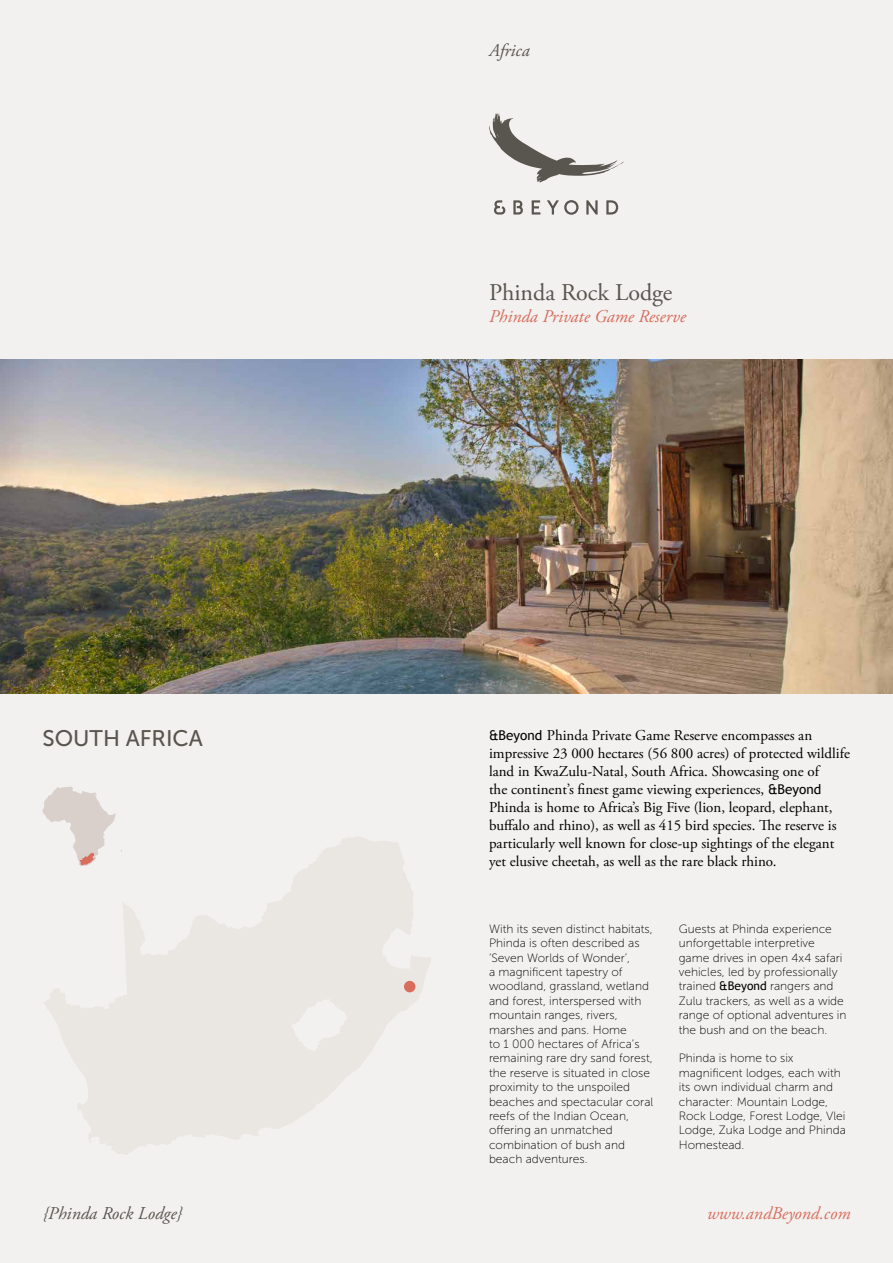
<style>
.page{position:relative;width:893px;height:1263px;background:#f2f1ef}
.page>*{position:absolute;margin:0;border:0;box-sizing:border-box;transform-origin:0 0}
.t1{font:24px "Adobe Garamond Pro";color:#59554f}
.t2{font:22.5px "Museo Sans 500";color:#59554f}
.t3{font:italic 18px "Adobe Garamond Pro";color:#d86c5d}
.t4{font:italic 18px "Adobe Garamond Pro";color:#59554f}
.t5{font:italic 18px "Adobe Garamond Pro";color:#d86e5e}
.t6{font:15px/18px "Adobe Garamond Pro";color:#000}
.t7{font:12px/14.4px "Museo Sans 100";color:#000}
.s1{font-family:"Trebuchet MS";font-size:13.5px}
.s2{font-family:"Trebuchet MS"}
</style>
<div class="page">
<svg style="left:532px;top:200px;width:8px;height:15px"></svg>
<svg style="left:547px;top:200px;width:32px;height:15px"></svg>
<svg style="left:586px;top:200px;width:12px;height:15px"></svg>
<svg style="left:606px;top:200px;width:12px;height:15px"></svg>
<svg style="left:513px;top:200px;width:10px;height:15px"></svg>
<svg style="left:494px;top:200px;width:11px;height:15px"></svg>
<svg style="left:489px;top:113px;width:135px;height:69px"></svg>
<img style="left:0;top:360px;width:893px;height:333px">
<svg style="left:44px;top:836px;width:387px;height:319px;fill:#eae6e2"></svg>
<svg style="left:43px;top:786px;width:79px;height:80px"></svg>
<div style="left:404px;top:981px;width:11px;height:11px;background:#d86c5d;border-radius:50%"></div>
<h3 class="t4" style="left:489px;top:39px;width:42px">Africa</h3>
<h2 class="t2" style="left:43px;top:726px;width:162px">SOUTH AFRICA</h2>
<h1 class="t1" style="left:489px;top:278px;width:185px">Phinda Rock Lodge</h1>
<h3 class="t3" style="left:489px;top:305px;width:199px">Phinda Private Game Reserve</h3>
<p class="t6" style="left:489px;top:727px;width:362px"><span class="s1">&amp;Beyond</span> Phinda Private Game Reserve encompasses an impressive 23 000 hectares (56 800 acres) of protected wildlife land in KwaZulu-Natal, South Africa. Showcasing one of<br>the continent’s finest game viewing experiences, <span class="s1">&amp;Beyond </span>Phinda is home to Africa’s Big Five (lion, leopard, elephant, buffalo and rhino), as well as 415 bird species. The reserve is particularly well known for close-up sightings of the elegant yet elusive cheetah, as well as the rare black rhino.</p>
<p class="t7" style="left:489px;top:921px;width:166px">With its seven distinct habitats,<br>Phinda is often described as ‘Seven Worlds of Wonder’,<br>a magnificent tapestry of woodland, grassland, wetland and forest, interspersed with mountain ranges, rivers, marshes and pans. Home<br>to 1 000 hectares of Africa’s remaining rare dry sand forest, the reserve is situated in close proximity to the unspoiled beaches and spectacular coral reefs of the Indian Ocean, offering an unmatched combination of bush and beach adventures.</p>
<p class="t7" style="left:679px;top:921px;width:169px">Guests at Phinda experience unforgettable interpretive game drives in open 4x4 safari vehicles, led by professionally trained <span class="s2">&amp;Beyond</span> rangers and<br>Zulu trackers, as well as a wide range of optional adventures in the bush and on the beach.</p>
<p class="t7" style="left:679px;top:1051px;width:169px">Phinda is home to six magnificent lodges, each with its own individual charm and character: Mountain Lodge,<br>Rock Lodge, Forest Lodge, Vlei<br>Lodge, Zuka Lodge and Phinda<br>Homestead.</p>
<h3 class="t4" style="left:43px;top:1202px;width:141px">{Phinda Rock Lodge}</h3>
<h3 class="t5" style="left:707px;top:1202px;width:145px">www.andBeyond.com</h3>
</div>
